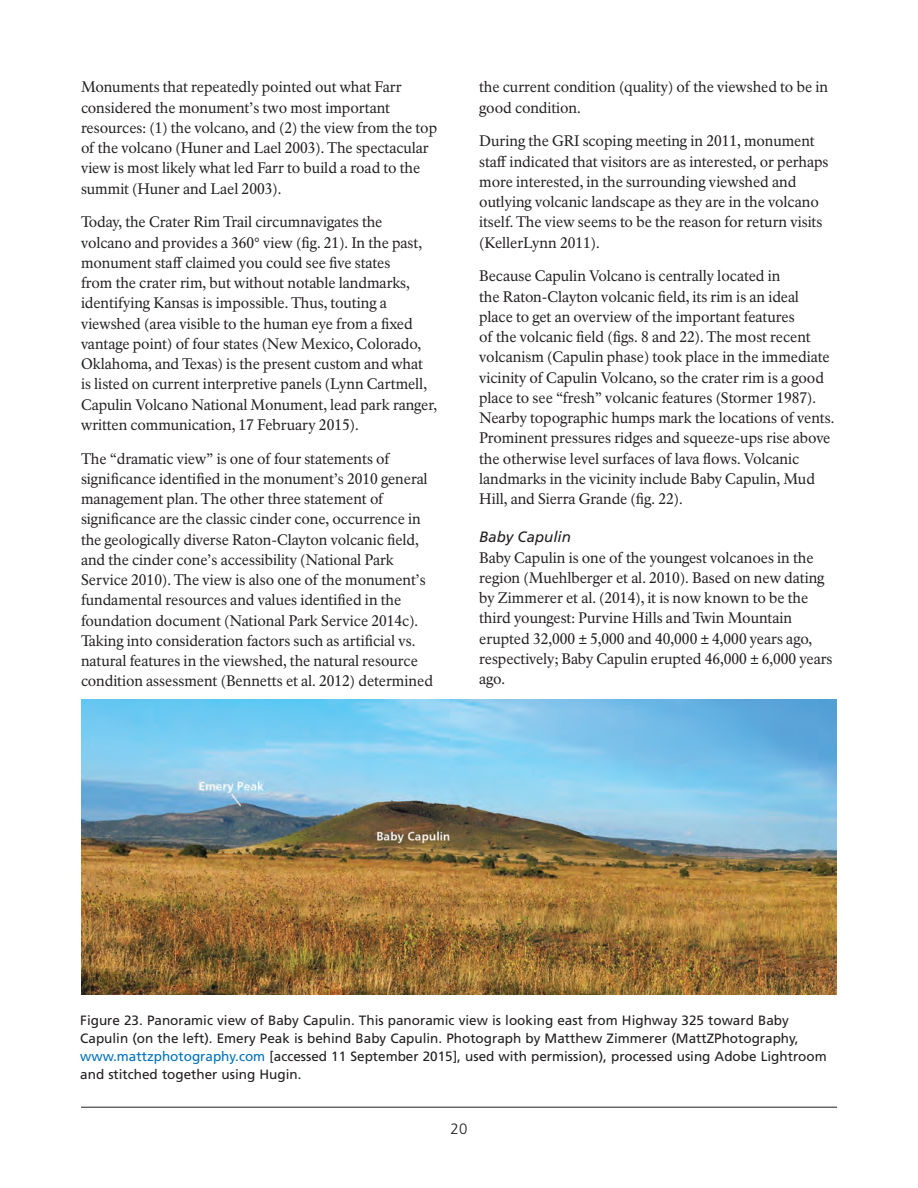
<style>
.page{position:relative;width:918px;height:1188px;background:#fff}
.page>*{position:absolute;margin:0;border:0;box-sizing:border-box;transform-origin:0 0}
.t1{font:15px/20.2px "NPS Rawlinson OT";color:#231f20}
.t2{font:italic 15px "Frutiger LT Std";color:#231f20}
.t3{font:300 15px "Frutiger LT Std";color:#231f20}
.nrps_Figure_Caption{font:13.5px/18px "Frutiger LT Std";color:#231f20}
.s1{color:#0072bc}
</style>
<div class="page">
<hr style="left:81px;top:1107px;width:756px;height:1px;background:#231f20">
<img style="left:81px;top:700px;width:755px;height:294px">
<p class="t1" style="left:81px;top:77px;width:358px">Monuments that repeatedly pointed out what Farr considered the monument’s two most important resources: (1) the volcano, and (2) the view from the top of the volcano (Huner and Lael 2003). The spectacular view is most likely what led Farr to build a road to the summit (Huner and Lael 2003).</p>
<p class="t1" style="left:81px;top:212px;width:358px">Today, the Crater Rim Trail circumnavigates the<br>volcano and provides a 360° view (fig. 21). In the past, monument staff claimed you could see five states<br>from the crater rim, but without notable landmarks, identifying Kansas is impossible. Thus, touting a viewshed (area visible to the human eye from a fixed vantage point) of four states (New Mexico, Colorado, Oklahoma, and Texas) is the present custom and what<br>is listed on current interpretive panels (Lynn Cartmell, Capulin Volcano National Monument, lead park ranger, written communication, 17 February 2015).</p>
<p class="t1" style="left:81px;top:448px;width:354px">The “dramatic view” is one of four statements of significance identified in the monument’s 2010 general management plan. The other three statement of significance are the classic cinder cone, occurrence in the geologically diverse Raton-Clayton volcanic field, and the cinder cone’s accessibility (National Park Service 2010). The view is also one of the monument’s fundamental resources and values identified in the foundation document (National Park Service 2014c).<br>Taking into consideration factors such as artificial vs. natural features in the viewshed, the natural resource condition assessment (Bennetts et al. 2012) determined</p>
<p class="t1" style="left:479px;top:77px;width:350px">the current condition (quality) of the viewshed to be in good condition.</p>
<p class="t1" style="left:479px;top:131px;width:351px">During the GRI scoping meeting in 2011, monument staff indicated that visitors are as interested, or perhaps more interested, in the surrounding viewshed and outlying volcanic landscape as they are in the volcano itself. The view seems to be the reason for return visits (KellerLynn 2011).</p>
<p class="t1" style="left:479px;top:266px;width:357px">Because Capulin Volcano is centrally located in<br>the Raton-Clayton volcanic field, its rim is an ideal place to get an overview of the important features<br>of the volcanic field (figs. 8 and 22). The most recent volcanism (Capulin phase) took place in the immediate vicinity of Capulin Volcano, so the crater rim is a good place to see “fresh” volcanic features (Stormer 1987).<br>Nearby topographic humps mark the locations of vents.<br>Prominent pressures ridges and squeeze-ups rise above the otherwise level surfaces of lava flows. Volcanic landmarks in the vicinity include Baby Capulin, Mud Hill, and Sierra Grande (fig. 22).</p>
<h3 class="t2" style="left:479px;top:528px;width:93px">Baby Capulin</h3>
<p class="t1" style="left:479px;top:547px;width:355px">Baby Capulin is one of the youngest volcanoes in the region (Muehlberger et al. 2010). Based on new dating by Zimmerer et al. (2014), it is now known to be the third youngest: Purvine Hills and Twin Mountain erupted 32,000 ± 5,000 and 40,000 ± 4,000 years ago, respectively; Baby Capulin erupted 46,000 ± 6,000 years ago.</p>
<p class="nrps_Figure_Caption" style="left:80px;top:1012px;width:748px">Figure 23. Panoramic view of Baby Capulin. This panoramic view is looking east from Highway 325 toward Baby Capulin (on the left). Emery Peak is behind Baby Capulin. Photograph by Matthew Zimmerer (MattZPhotography, <span class="s1">www.mattzphotography.com</span> [accessed 11 September 2015], used with permission), processed using Adobe Lightroom and stitched together using Hugin.</p>
<p class="t3" style="left:451px;top:1121px;width:18px">20</p>
</div>
